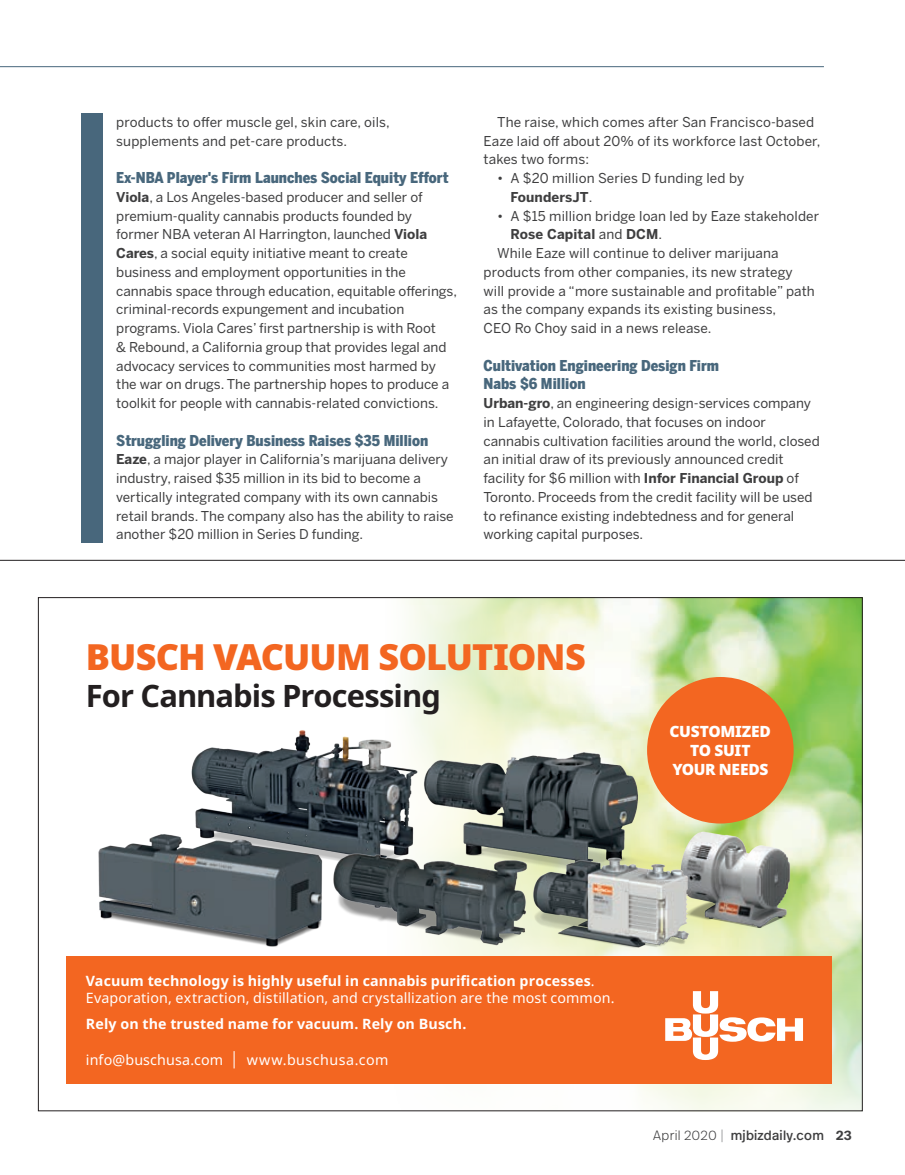
<style>
.page{position:relative;width:905px;height:1175px;background:#fff}
.page>*{position:absolute;margin:0;border:0;box-sizing:border-box;transform-origin:0 0}
.t1{font:900 36px "Noto Sans";letter-spacing:-.025em;color:#f36621}
.t2{font:700 30.9px "Noto Sans";letter-spacing:-.03em;color:#231f20}
.t3{font:900 15.6px/18.6px "Noto Sans";letter-spacing:-.02em;color:#fff;text-align:center}
.t4{font:900 15px/18.8px "Benton Sans Condensed";color:#48677c}
.t5{font:14.25px/16.5px "Noto Sans";letter-spacing:.01em;color:#fff}
.t6{font:700 14.25px "Noto Sans";letter-spacing:.01em;color:#fff}
.t7{font:13.5px/18.8px "Benton Sans";color:#3e3e3f}
.t8{font:13.5px "Real Head Pro";letter-spacing:.02em;color:#3e3e3f}
.t9{font:700 13.5px "Benton Sans";letter-spacing:.01em;color:#3e3e3f}
.s1{font-weight:700}
.s2{font-weight:400}
.s3{font-weight:300}
.s4{font-weight:300;color:#76787b}
.s5{font-weight:600}
</style>
<div class="page">
<hr style="left:0;top:66px;width:824px;height:1px;background:#48677c">
<div style="left:81px;top:113px;width:21px;height:429px;background:#48677c"></div>
<hr style="left:0;top:560px;width:904px;height:1px;background:#231f20">
<img style="left:406px;top:599px;width:454px;height:510px">
<svg style="left:37px;top:605px;width:604px;height:488px"></svg>
<div style="left:66px;top:956px;width:765px;height:127px;background:#f36621"></div>
<svg style="left:665px;top:991px;width:138px;height:69px"></svg>
<img style="left:455px;top:739px;width:225px;height:117px">
<div style="left:647px;top:677px;width:146px;height:146px;background:#f36621;border-radius:50%"></div>
<img style="left:647px;top:824px;width:182px;height:121px">
<img style="left:148px;top:697px;width:307px;height:118px">
<img style="left:559px;top:856px;width:138px;height:100px">
<img style="left:88px;top:800px;width:249px;height:156px">
<img style="left:307px;top:815px;width:252px;height:141px">
<p class="t7" style="left:116px;top:113px;width:275px">products to offer muscle gel, skin care, oils, supplements and pet-care products.</p>
<p class="t4" style="left:116px;top:168px;width:334px">Ex-NBA Player's Firm Launches Social Equity Effort</p>
<p class="t7" style="left:116px;top:188px;width:342px"><span class="s1">Viola</span>, a Los Angeles-based producer and seller of premium-quality cannabis products founded by former NBA veteran Al Harrington, launched <span class="s1">Viola Cares</span>, a social equity initiative meant to create business and employment opportunities in the cannabis space through education, equitable offerings, criminal-records expungement and incubation programs. Viola Cares’ first partnership is with Root<br>&amp; Rebound, a California group that provides legal and advocacy services to communities most harmed by the war on drugs. The partnership hopes to produce a toolkit for people with cannabis-related convictions.</p>
<p class="t4" style="left:116px;top:430px;width:313px">Struggling Delivery Business Raises $35 Million</p>
<p class="t7" style="left:116px;top:450px;width:339px"><span class="s1">Eaze</span>, a major player in California’s marijuana delivery industry, raised $35 million in its bid to become a vertically integrated company with its own cannabis retail brands. The company also has the ability to raise another $20 million in Series D funding.</p>
<p class="t7" style="left:483px;top:113px;width:338px;text-indent:14px">The raise, which comes after San Francisco-based<br>Eaze laid off about 20% of its workforce last October, takes two forms:</p>
<p class="t7" style="left:510px;top:169px;width:235px;text-indent:-14px">• A $20 million Series D funding led by<br><span class="s1">FoundersJT</span>.</p>
<p class="t7" style="left:497px;top:206px;width:323px">• A $15 million bridge loan led by Eaze stakeholder</p>
<p class="t9" style="left:510px;top:226px;width:153px">Rose Capital <span class="s2">and</span> DCM<span class="s2">.</span></p>
<p class="t7" style="left:497px;top:244px;width:283px">While Eaze will continue to deliver marijuana</p>
<p class="t7" style="left:483px;top:263px;width:311px">products from other companies, its new strategy</p>
<p class="t7" style="left:483px;top:281px;width:333px">will provide a “more sustainable and profitable” path</p>
<p class="t7" style="left:483px;top:300px;width:294px">as the company expands its existing business,</p>
<p class="t7" style="left:483px;top:319px;width:229px">CEO Ro Choy said in a news release.</p>
<p class="t4" style="left:483px;top:355px;width:237px">Cultivation Engineering Design Firm<br>Nabs $6 Million</p>
<p class="t7" style="left:483px;top:394px;width:338px"><span class="s1">Urban-gro</span>, an engineering design-services company in Lafayette, Colorado, that focuses on indoor cannabis cultivation facilities around the world, closed an initial draw of its previously announced credit facility for $6 million with <span class="s1">Infor Financial Group</span> of Toronto. Proceeds from the credit facility will be used to refinance existing indebtedness and for general working capital purposes.</p>
<h1 class="t1" style="left:86px;top:629px;width:501px">BUSCH VACUUM SOLUTIONS</h1>
<h2 class="t2" style="left:86px;top:674px;width:356px">For Cannabis Processing</h2>
<p class="t3" style="left:669px;top:722px;width:103px">CUSTOMIZED<br>TO SUIT<br>YOUR NEEDS</p>
<p class="t5" style="left:86px;top:973px;width:530px"><span class="s1">Vacuum technology is highly useful in cannabis purification processes</span>.<br>Evaporation, extraction, distillation, and crystallization are the most common.</p>
<p class="t6" style="left:86px;top:1013px;width:382px">Rely on the trusted name for vacuum. Rely on Busch.</p>
<p class="t5" style="left:86px;top:1051px;width:304px">info@buschusa.com <span class="s1">│</span> www.buschusa.com</p>
<p class="t8" style="left:653px;top:1125px;width:200px"><span class="s3">April 2020</span> <span class="s4">|</span> mjbizdaily.com <span class="s5">23</span></p>
</div>
